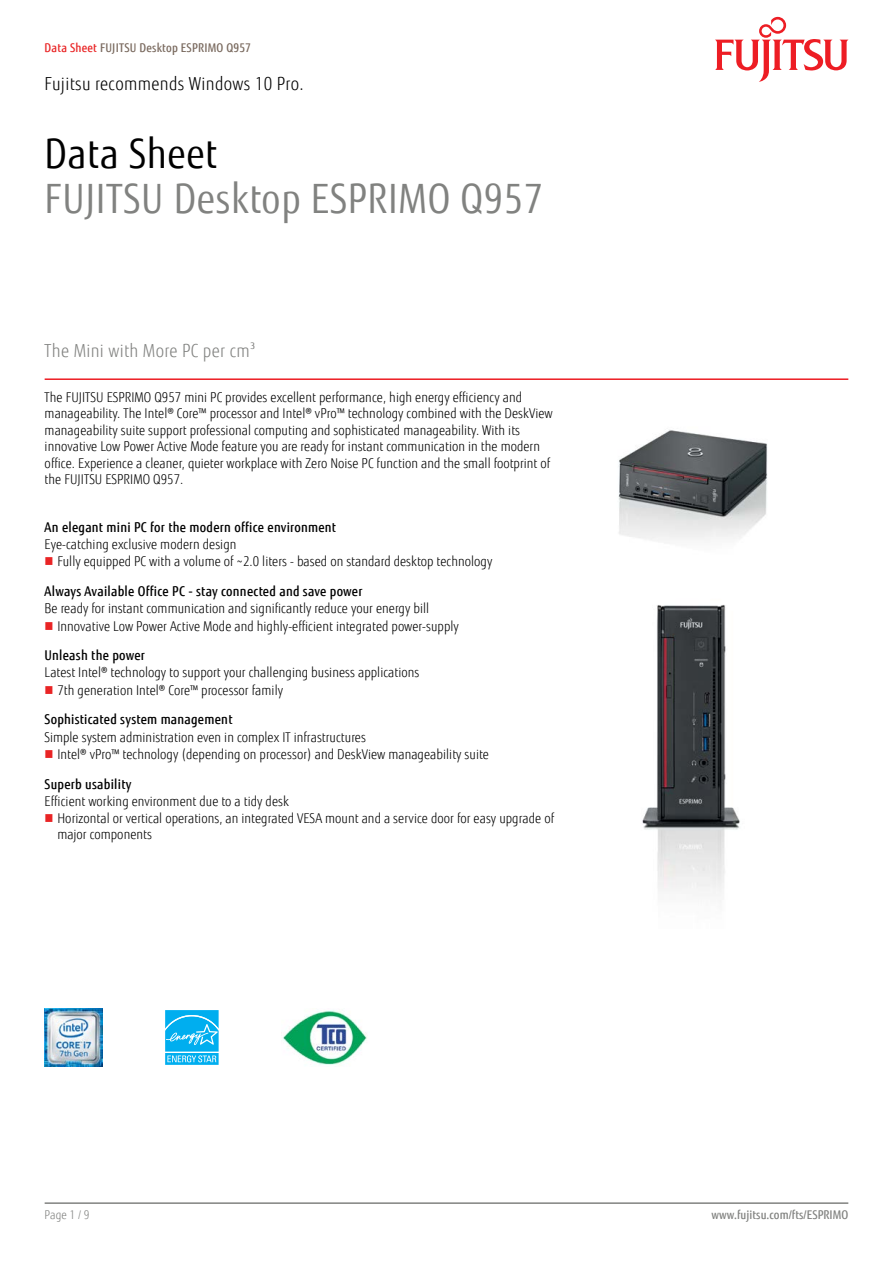
<style>
.page{position:relative;width:893px;height:1263px;background:#fff}
.page>*{position:absolute;margin:0;border:0;box-sizing:border-box;transform-origin:0 0}
.t1{font:40.5px "Fujitsu Sans";letter-spacing:.02em;color:#818280;scale:.9 1}
.t2{font:40.5px "Fujitsu Sans";letter-spacing:.02em;color:#000;scale:.9 1}
.t3{font:300 18px "Fujitsu Sans";letter-spacing:.02em;color:#000;scale:.9 1}
.t4{font:300 18px "Fujitsu Sans";letter-spacing:.02em;color:#818280;scale:.9 1}
.t5{font:300 13.5px/16.5px "Fujitsu Sans";letter-spacing:.005em;color:#000;scale:.9 1}
.t6{font:500 13.5px "Fujitsu Sans";letter-spacing:.02em;color:#000;scale:.9 1}
.t7{font:500 12px "Fujitsu Sans";letter-spacing:.02em;color:#79695e;scale:.9 1}
.t8{font:500 12px "Fujitsu Sans";letter-spacing:.005em;color:#818280;scale:.9 1}
.t9{font:300 12px "Fujitsu Sans";color:#818280;scale:.9 1}
.s1{color:#e92425}
</style>
<div class="page">
<hr style="left:45px;top:1202px;width:803px;height:2px;background:#818280">
<hr style="left:45px;top:378px;width:803px;height:2px;background:#ed1d24">
<svg style="left:715px;top:17px;width:133px;height:65px"></svg>
<img style="left:618px;top:430px;width:150px;height:111px">
<img style="left:642px;top:605px;width:98px;height:289px">
<img style="left:45px;top:1009px;width:57px;height:57px">
<svg style="left:165px;top:1010px;width:54px;height:55px;background:#2ebcf1"></svg>
<img style="left:283px;top:1010px;width:84px;height:55px">
<p class="t7" style="left:45px;top:40px;width:231px"><span class="s1">Data Sheet</span> FUJITSU Desktop ESPRIMO Q957</p>
<h2 class="t3" style="left:45px;top:73px;width:289px">Fujitsu recommends Windows 10 Pro.</h2>
<h1 class="t2" style="left:45px;top:130px;width:193px">Data Sheet</h1>
<h1 class="t1" style="left:45px;top:175px;width:555px">FUJITSU Desktop ESPRIMO Q957</h1>
<h2 class="t4" style="left:45px;top:340px;width:236px">The Mini with More PC per cm³</h2>
<p class="t5" style="left:45px;top:389px;width:566px">The FUJITSU ESPRIMO Q957 mini PC provides excellent performance, high energy efficiency and manageability. The Intel® Core™ processor and Intel® vPro™ technology combined with the DeskView manageability suite support professional computing and sophisticated manageability. With its innovative Low Power Active Mode feature you are ready for instant communication in the modern office. Experience a cleaner, quieter workplace with Zero Noise PC function and the small footprint of the FUJITSU ESPRIMO Q957.</p>
<p class="t6" style="left:45px;top:519px;width:325px">An elegant mini PC for the modern office environment</p>
<p class="t5" style="left:57px;top:536px;width:485px;line-height:17.1px;text-indent:-13px">Eye-catching exclusive modern design<br>Fully equipped PC with a volume of ~2.0 liters - based on standard desktop technology</p>
<p class="t6" style="left:45px;top:583px;width:355px">Always Available Office PC - stay connected and save power</p>
<p class="t5" style="left:57px;top:600px;width:447px;line-height:17.1px;text-indent:-13px">Be ready for instant communication and significantly reduce your energy bill<br>Innovative Low Power Active Mode and highly-efficient integrated power-supply</p>
<p class="t6" style="left:45px;top:647px;width:113px">Unleash the power</p>
<p class="t5" style="left:57px;top:664px;width:404px;line-height:17.1px;text-indent:-13px">Latest Intel® technology to support your challenging business applications<br>7th generation Intel® Core™ processor family</p>
<p class="t6" style="left:45px;top:711px;width:210px">Sophisticated system management</p>
<p class="t5" style="left:57px;top:728px;width:481px;line-height:17.1px;text-indent:-13px">Simple system administration even in complex IT infrastructures<br>Intel® vPro™ technology (depending on processor) and DeskView manageability suite</p>
<p class="t6" style="left:45px;top:775px;width:98px">Superb usability</p>
<p class="t5" style="left:57px;top:793px;width:553px;text-indent:-13px">Efficient working environment due to a tidy desk<br>Horizontal or vertical operations, an integrated VESA mount and a service door for easy upgrade of major components</p>
<p class="t9" style="left:45px;top:1208px;width:51px">Page 1 / 9</p>
<p class="t8" style="left:711px;top:1208px;width:153px">www.fujitsu.com/fts/ESPRIMO</p>
</div>
